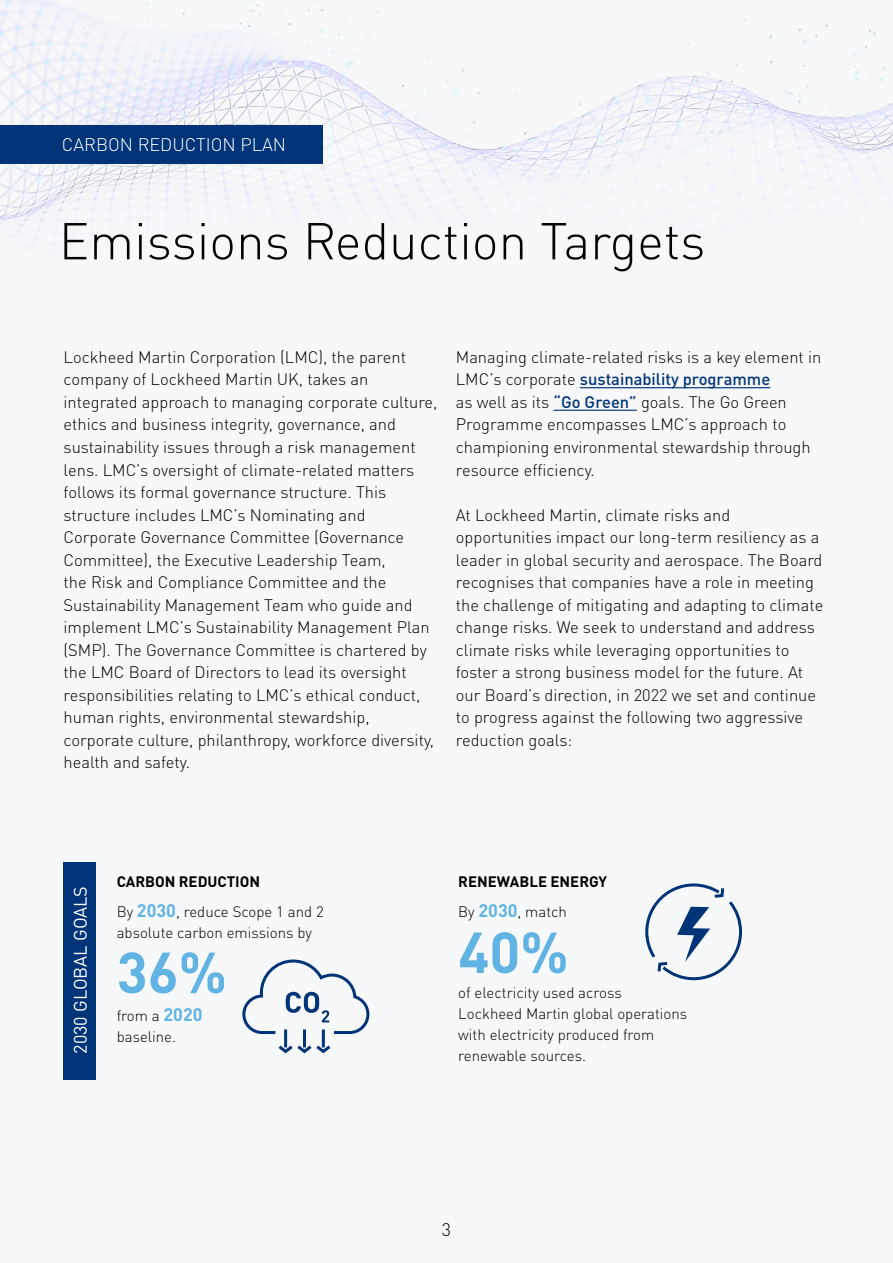
<style>
.page{position:relative;width:893px;height:1263px;background:#f7f8f9}
.page>*{position:absolute;margin:0;border:0;box-sizing:border-box;transform-origin:0 0}
.t1{font:700 57px "DINOT";color:#61b3e4}
.t2{font:300 51px "DINOT";color:#000}
.t3{font:300 18px "DINOT";color:#fff}
.t4{font:18px "DINOT";color:#fff}
.t5{font:300 18px "DINOT";color:#000}
.t6{font:300 16.5px/22.5px "DINOT";color:#000}
.t7{font:300 15px/21px "DINOT";color:#000}
.t8{font:700 15px "DINOT";color:#000}
.s1{font-weight:500;color:#003478}
.s2{font-weight:700;font-size:18px;color:#61b3e4}
</style>
<div class="page">
<img style="left:0;top:0;width:893px;height:410px">
<div style="left:0;top:125px;width:322px;height:39px;background:#003478"></div>
<div style="left:64px;top:862px;width:32px;height:218px;background:#003478"></div>
<hr style="left:580px;top:387px;width:190px;height:1px;background:#003478">
<hr style="left:553px;top:410px;width:84px;height:1px;background:#003478">
<hr style="left:284px;top:1029px;width:3px;height:18px;background:#003478">
<hr style="left:303px;top:1029px;width:3px;height:18px;background:#003478">
<hr style="left:322px;top:1029px;width:3px;height:18px;background:#003478">
<svg style="left:278px;top:1042px;width:53px;height:12px"></svg>
<svg style="left:242px;top:959px;width:128px;height:76px"></svg>
<svg style="left:645px;top:883px;width:97px;height:98px"></svg>
<p class="t3" style="left:62px;top:131px;width:226px">CARBON REDUCTION PLAN</p>
<h2 class="t2" style="left:59px;top:202px;width:648px">Emissions Reduction Targets</h2>
<p class="t6" style="left:64px;top:344px;width:375px">Lockheed Martin Corporation (LMC), the parent company of Lockheed Martin UK, takes an integrated approach to managing corporate culture, ethics and business integrity, governance, and sustainability issues through a risk management lens. LMC’s oversight of climate-related matters follows its formal governance structure. This structure includes LMC’s Nominating and Corporate Governance Committee (Governance Committee), the Executive Leadership Team,<br>the Risk and Compliance Committee and the Sustainability Management Team who guide and implement LMC’s Sustainability Management Plan (SMP). The Governance Committee is chartered by the LMC Board of Directors to lead its oversight responsibilities relating to LMC’s ethical conduct, human rights, environmental stewardship, corporate culture, philanthropy, workforce diversity, health and safety.</p>
<p class="t6" style="left:456px;top:344px;width:367px">Managing climate-related risks is a key element in LMC’s corporate <span class="s1">sustainability programme<br></span>as well as its <span class="s1">“Go Green”</span> goals. The Go Green Programme encompasses LMC’s approach to championing environmental stewardship through resource efficiency.</p>
<p class="t6" style="left:456px;top:502px;width:369px">At Lockheed Martin, climate risks and opportunities impact our long-term resiliency as a leader in global security and aerospace. The Board recognises that companies have a role in meeting the challenge of mitigating and adapting to climate change risks. We seek to understand and address climate risks while leveraging opportunities to foster a strong business model for the future. At our Board’s direction, in 2022 we set and continue to progress against the following two aggressive reduction goals:</p>
<p class="t4" style="left:66px;top:1054px;width:169px;rotate:-90deg">2030 GLOBAL GOALS</p>
<p class="t8" style="left:117px;top:870px;width:145px">CARBON REDUCTION</p>
<p class="t8" style="left:458px;top:870px;width:150px">RENEWABLE ENERGY</p>
<p class="t7" style="left:117px;top:900px;width:209px">By <span class="s2">2030</span>, reduce Scope 1 and 2 absolute carbon emissions by</p>
<p class="t7" style="left:458px;top:900px;width:110px">By <span class="s2">2030</span>, match</p>
<h1 class="t1" style="left:458px;top:908px;width:112px">40%</h1>
<h1 class="t1" style="left:117px;top:928px;width:112px">36%</h1>
<p class="t7" style="left:458px;top:981px;width:230px">of electricity used across<br>Lockheed Martin global operations with electricity produced from renewable sources.</p>
<p class="t7" style="left:117px;top:1003px;width:87px">from a <span class="s2">2020 </span>baseline.</p>
<p class="t5" style="left:442px;top:1216px;width:11px">3</p>
</div>
